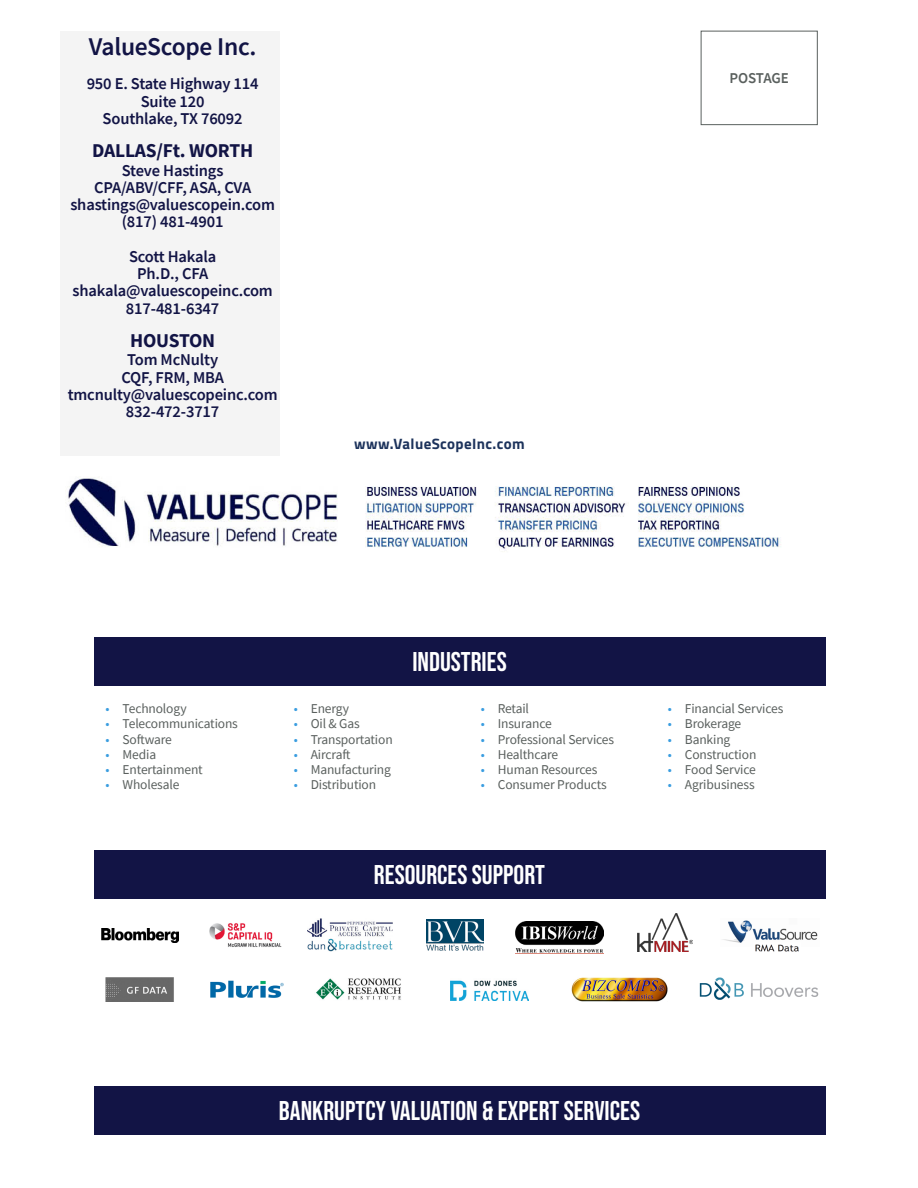
<style>
.page{position:relative;width:918px;height:1188px;background:#fff}
.page>*{position:absolute;margin:0;border:0;box-sizing:border-box;transform-origin:0 0}
.Section_Header{font:27px "Bebas Neue";color:#fff}
.About_Text{font:600 25.5px "Source Sans Pro";letter-spacing:-.01em;color:#121445}
.Paragraph_Style_3{font:700 19.5px "Source Sans Pro";letter-spacing:-.01em;color:#121445}
.About_Text-2{font:600 16.5px "Source Sans Pro";letter-spacing:-.01em;color:#121445}
.Small_Header_1{font:700 15px "Titillium Web";letter-spacing:.025em;color:#1d335c}
.About_Text-3{font:600 15px "Source Sans Pro";letter-spacing:-.015em;color:#5a605e}
.t1{font:13.5px "Source Sans Pro";letter-spacing:-.01em;color:#5a605e}
.s1{color:#3a9de0}
</style>
<div class="page">
<div style="left:60px;top:31px;width:220px;height:525px;background:#f4f4f4"></div>
<div style="left:94px;top:637px;width:731px;height:49px;background:#121445"></div>
<div style="left:94px;top:850px;width:731px;height:49px;background:#121445"></div>
<div style="left:94px;top:1086px;width:731px;height:48px;background:#121445"></div>
<img style="left:426px;top:919px;width:57px;height:32px">
<img style="left:450px;top:980px;width:78px;height:20px">
<img style="left:516px;top:921px;width:88px;height:32px">
<img style="left:101px;top:928px;width:78px;height:14px">
<img style="left:316px;top:978px;width:85px;height:22px">
<img style="left:106px;top:977px;width:68px;height:25px">
<img style="left:699px;top:977px;width:120px;height:23px">
<img style="left:637px;top:914px;width:55px;height:38px">
<img style="left:722px;top:920px;width:96px;height:32px">
<img style="left:571px;top:977px;width:97px;height:24px">
<img style="left:209px;top:923px;width:73px;height:24px">
<img style="left:307px;top:918px;width:86px;height:34px">
<img style="left:210px;top:981px;width:73px;height:17px">
<div style="left:701px;top:31px;width:117px;height:94px;border:1px solid #5a605e"></div>
<img style="left:60px;top:457px;width:721px;height:99px">
<p class="About_Text" style="left:89px;top:30px;width:169px">ValueScope Inc.</p>
<p class="About_Text-2" style="left:87px;top:73px;width:173px">950 E. State Highway 114</p>
<p class="About_Text-2" style="left:141px;top:90px;width:65px">Suite 120</p>
<p class="About_Text-2" style="left:103px;top:108px;width:142px">Southlake, TX 76092</p>
<p class="Paragraph_Style_3" style="left:92px;top:137px;width:162px">DALLAS/Ft. WORTH</p>
<p class="About_Text-2" style="left:122px;top:159px;width:103px">Steve Hastings</p>
<p class="About_Text-2" style="left:94px;top:177px;width:159px">CPA/ABV/CFF, ASA, CVA</p>
<p class="About_Text-2" style="left:70px;top:194px;width:206px">shastings@valuescopein.com</p>
<p class="About_Text-2" style="left:122px;top:211px;width:103px">(817) 481-4901</p>
<p class="About_Text-2" style="left:129px;top:246px;width:89px">Scott Hakala</p>
<p class="About_Text-2" style="left:137px;top:263px;width:73px">Ph.D., CFA</p>
<p class="About_Text-2" style="left:72px;top:280px;width:202px">shakala@valuescopeinc.com</p>
<p class="About_Text-2" style="left:126px;top:297px;width:95px">817-481-6347</p>
<p class="Paragraph_Style_3" style="left:130px;top:327px;width:87px">HOUSTON</p>
<p class="About_Text-2" style="left:127px;top:349px;width:92px">Tom McNulty</p>
<p class="About_Text-2" style="left:121px;top:366px;width:104px">CQF, FRM, MBA</p>
<p class="About_Text-2" style="left:68px;top:384px;width:211px">tmcnulty@valuescopeinc.com</p>
<p class="About_Text-2" style="left:126px;top:401px;width:95px">832-472-3717</p>
<p class="Small_Header_1" style="left:354px;top:432px;width:172px">www.ValueScopeInc.com</p>
<p class="About_Text-3" style="left:730px;top:68px;width:61px">POSTAGE</p>
<p class="t1" style="left:106px;top:700px;width:83px"><span class="s1">•</span> Technology</p>
<p class="t1" style="left:106px;top:715px;width:134px"><span class="s1">•</span> Telecommunications</p>
<p class="t1" style="left:106px;top:730px;width:68px"><span class="s1">•</span> Software</p>
<p class="t1" style="left:106px;top:746px;width:52px"><span class="s1">•</span> Media</p>
<p class="t1" style="left:106px;top:761px;width:99px"><span class="s1">•</span> Entertainment</p>
<p class="t1" style="left:106px;top:776px;width:75px"><span class="s1">•</span> Wholesale</p>
<p class="t1" style="left:294px;top:700px;width:57px"><span class="s1">•</span> Energy</p>
<p class="t1" style="left:294px;top:715px;width:68px"><span class="s1">•</span> Oil &amp; Gas</p>
<p class="t1" style="left:294px;top:730px;width:101px"><span class="s1">•</span> Transportation</p>
<p class="t1" style="left:294px;top:746px;width:58px"><span class="s1">•</span> Aircraft</p>
<p class="t1" style="left:294px;top:761px;width:99px"><span class="s1">•</span> Manufacturing</p>
<p class="t1" style="left:294px;top:776px;width:84px"><span class="s1">•</span> Distribution</p>
<p class="Section_Header" style="left:412px;top:646px;width:96px">INDUSTRIES</p>
<p class="t1" style="left:481px;top:700px;width:50px"><span class="s1">•</span> Retail</p>
<p class="t1" style="left:481px;top:715px;width:72px"><span class="s1">•</span> Insurance</p>
<p class="t1" style="left:481px;top:730px;width:135px"><span class="s1">•</span> Professional Services</p>
<p class="t1" style="left:481px;top:746px;width:79px"><span class="s1">•</span> Healthcare</p>
<p class="t1" style="left:481px;top:761px;width:118px"><span class="s1">•</span> Human Resources</p>
<p class="t1" style="left:481px;top:776px;width:127px"><span class="s1">•</span> Consumer Products</p>
<p class="Section_Header" style="left:374px;top:859px;width:173px">RESOURCES SUPPORT</p>
<p class="t1" style="left:668px;top:700px;width:117px"><span class="s1">•</span> Financial Services</p>
<p class="t1" style="left:668px;top:715px;width:75px"><span class="s1">•</span> Brokerage</p>
<p class="t1" style="left:668px;top:730px;width:64px"><span class="s1">•</span> Banking</p>
<p class="t1" style="left:668px;top:746px;width:90px"><span class="s1">•</span> Construction</p>
<p class="t1" style="left:668px;top:761px;width:89px"><span class="s1">•</span> Food Service</p>
<p class="t1" style="left:668px;top:776px;width:88px"><span class="s1">•</span> Agribusiness</p>
<p class="Section_Header" style="left:279px;top:1095px;width:363px">BANKRUPTCY VALUATION &amp; EXPERT SERVICES</p>
</div>
